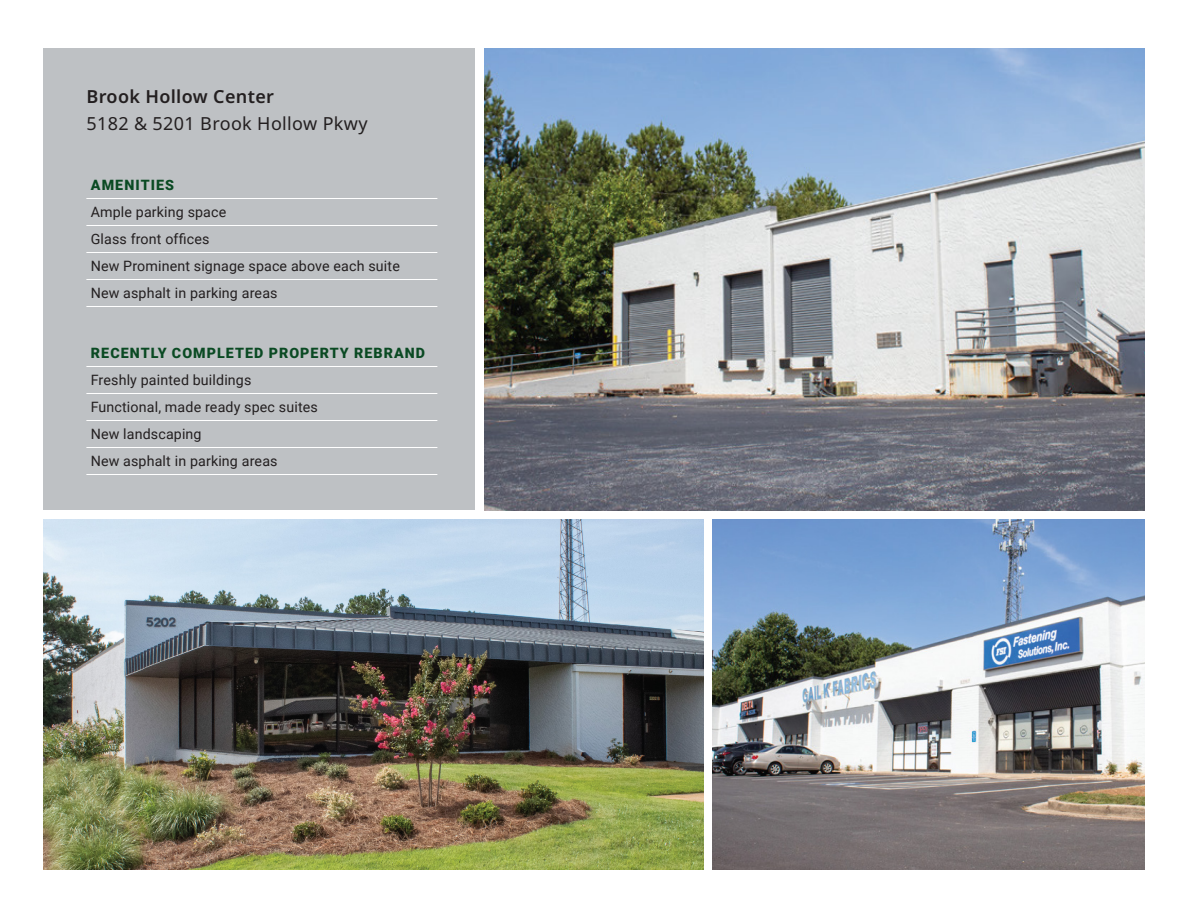
<style>
.page{position:relative;width:1188px;height:918px;background:#fff}
.page>*{position:absolute;margin:0;border:0;box-sizing:border-box;transform-origin:0 0}
.t1{font:18px "Noto Sans";letter-spacing:.02em;color:#231f20}
.t2{font:600 18px "Noto Sans";letter-spacing:.02em;color:#231f20}
.t3{font:14.25px "Roboto";letter-spacing:.01em;color:#231f20}
.t4{font:900 14.25px "Roboto";letter-spacing:.075em;color:#0a4a23}
</style>
<div class="page">
<img style="left:484px;top:49px;width:661px;height:461px">
<img style="left:43px;top:519px;width:661px;height:350px">
<img style="left:713px;top:519px;width:432px;height:350px">
<div style="left:43px;top:49px;width:432px;height:461px;background:#bec1c4"></div>
<hr style="left:86px;top:366px;width:351px;height:1px;background:#fff">
<hr style="left:86px;top:393px;width:351px;height:1px;background:#fff">
<hr style="left:86px;top:420px;width:351px;height:1px;background:#fff">
<hr style="left:86px;top:447px;width:351px;height:1px;background:#fff">
<hr style="left:86px;top:474px;width:351px;height:1px;background:#fff">
<hr style="left:86px;top:198px;width:351px;height:1px;background:#fff">
<hr style="left:86px;top:225px;width:351px;height:1px;background:#fff">
<hr style="left:86px;top:252px;width:351px;height:1px;background:#fff">
<hr style="left:86px;top:279px;width:351px;height:1px;background:#fff">
<hr style="left:86px;top:306px;width:351px;height:1px;background:#fff">
<p class="t2" style="left:86px;top:84px;width:189px">Brook Hollow Center</p>
<p class="t1" style="left:86px;top:111px;width:283px">5182 &amp; 5201 Brook Hollow Pkwy</p>
<p class="t4" style="left:91px;top:175px;width:85px">AMENITIES</p>
<p class="t3" style="left:91px;top:202px;width:137px">Ample parking space</p>
<p class="t3" style="left:91px;top:229px;width:120px">Glass front offices</p>
<p class="t3" style="left:91px;top:256px;width:311px">New Prominent signage space above each suite</p>
<p class="t3" style="left:91px;top:283px;width:188px">New asphalt in parking areas</p>
<p class="t4" style="left:91px;top:343px;width:336px">RECENTLY COMPLETED PROPERTY REBRAND</p>
<p class="t3" style="left:91px;top:370px;width:162px">Freshly painted buildings</p>
<p class="t3" style="left:91px;top:397px;width:229px">Functional, made ready spec suites</p>
<p class="t3" style="left:91px;top:424px;width:112px">New landscaping</p>
<p class="t3" style="left:91px;top:451px;width:188px">New asphalt in parking areas</p>
</div>
